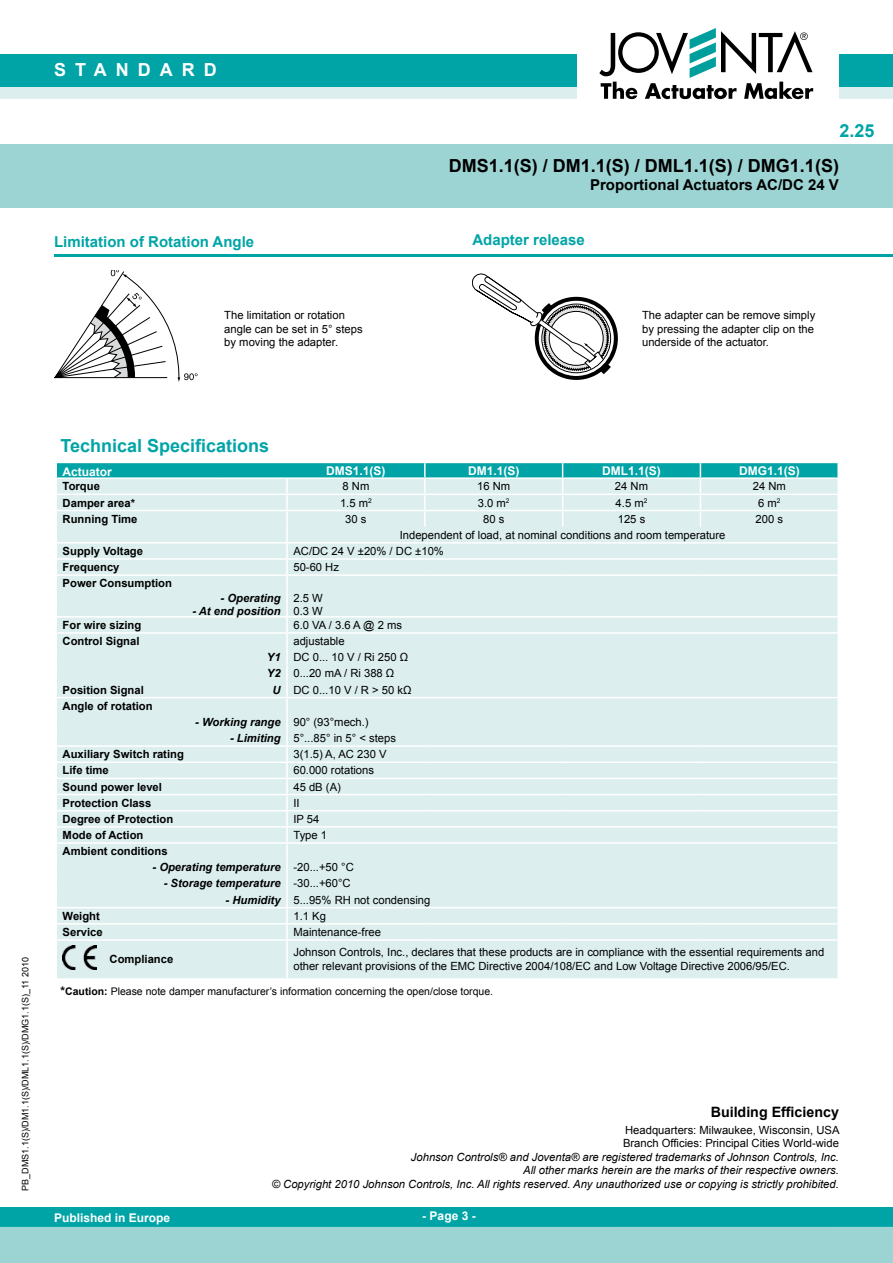
<style>
.page{position:relative;width:893px;height:1263px;background:#fff}
.page>*{position:absolute;margin:0;border:0;box-sizing:border-box;transform-origin:0 0}
.t1{font:700 18px "Arial";color:#000}
.t2{font:700 18px "Arial";color:#00a4a7}
.t3{font:700 18px "Arial";letter-spacing:.5em;color:#fff}
.t4{font:700 15px "Arial";color:#00a4a7}
.t5{font:700 15px "Arial";color:#000}
.t6{font:700 14.25px "Arial";color:#000}
.t7{font:700 12px "Arial";color:#fff}
.t8{font:11.25px/13.5px "Arial";color:#000}
.t9{font:700 11.25px "Arial";color:#000}
.t10{font:italic 11.25px/13.5px "Arial";color:#000;text-align:right}
.t11{font:italic 700 11.25px "Arial";color:#000}
.t12{font:10.5px "Arial";color:#000}
.t13{font:9px "Arial";color:#000}
.s1{font-weight:400;font-style:normal}
.s2{font-weight:700;font-style:italic}
.s3{font-weight:700;font-size:12px}
.s4{font-weight:700}
</style>
<div class="page">
<div style="left:839px;top:86px;width:54px;height:13px;background:#dceeee"></div>
<div style="left:0;top:1208px;width:893px;height:19px;background:#00a4a7"></div>
<div style="left:0;top:1227px;width:893px;height:36px;background:#9cd3d3"></div>
<div style="left:839px;top:54px;width:54px;height:32px;background:#00a4a7"></div>
<svg style="left:0;top:86px;width:577px;height:13px;background:#cbe8e8"></svg>
<div style="left:0;top:54px;width:577px;height:32px;background:#00a4a7"></div>
<div style="left:0;top:145px;width:893px;height:63px;background:#9cd3d3"></div>
<svg style="left:599px;top:28px;width:214px;height:71px"></svg>
<hr style="left:55px;top:255px;width:838px;height:2px;background:#00a4a7">
<svg style="left:472px;top:273px;width:146px;height:107px"></svg>
<svg style="left:55px;top:270px;width:143px;height:112px"></svg>
<div style="left:57px;top:941px;width:780px;height:37px;background:#dceeee"></div>
<hr style="left:286px;top:941px;width:2px;height:37px;background:#fff">
<svg style="left:56px;top:462px;width:783px;height:477px;background:#d7ecec"></svg>
<hr style="left:56px;top:510px;width:164px;height:1px;background:#fff">
<hr style="left:220px;top:510px;width:67px;height:1px;background:#fff">
<hr style="left:287px;top:907px;width:138px;height:1px;background:#fff">
<hr style="left:425px;top:907px;width:138px;height:1px;background:#fff">
<hr style="left:563px;top:907px;width:137px;height:1px;background:#fff">
<hr style="left:700px;top:907px;width:139px;height:1px;background:#fff">
<hr style="left:287px;top:923px;width:138px;height:1px;background:#fff">
<hr style="left:425px;top:923px;width:138px;height:1px;background:#fff">
<hr style="left:563px;top:923px;width:137px;height:1px;background:#fff">
<hr style="left:700px;top:923px;width:139px;height:1px;background:#fff">
<hr style="left:287px;top:510px;width:138px;height:1px;background:#fff">
<hr style="left:425px;top:510px;width:138px;height:1px;background:#fff">
<hr style="left:563px;top:510px;width:137px;height:1px;background:#fff">
<hr style="left:700px;top:510px;width:139px;height:1px;background:#fff">
<img style="left:62px;top:945px;width:34px;height:24px">
<h1 class="t3" style="left:54px;top:58px;width:164px">STANDARD</h1>
<h1 class="t2" style="left:839px;top:119px;width:37px">2.25</h1>
<h1 class="t1" style="left:449px;top:154px;width:392px">DMS1.1(S) / DM1.1(S) / DML1.1(S) / DMG1.1(S)</h1>
<h2 class="t5" style="left:590px;top:175px;width:250px">Proportional Actuators AC/DC 24 V</h2>
<h2 class="t4" style="left:54px;top:232px;width:202px">Limitation of Rotation Angle</h2>
<h2 class="t4" style="left:472px;top:230px;width:114px">Adapter release</h2>
<p class="t8" style="left:224px;top:309px;width:140px">The limitation or rotation angle can be set in 5° steps by moving the adapter.</p>
<p class="t8" style="left:642px;top:309px;width:175px;text-align:justify">The adapter can be remove simply by pressing the adapter clip on the underside of the actuator.</p>
<p class="t13" style="left:19px;top:1191px;width:235px;rotate:-90deg">PB_DMS1.1(S)/DM1.1(S)/DML1.1(S)/DMG1.1(S)_11 2010</p>
<h1 class="t2" style="left:61px;top:434px;width:210px">Technical Specifications</h1>
<p class="t7" style="left:63px;top:464px;width:51px">Actuator</p>
<p class="t7" style="left:326px;top:463px;width:61px">DMS1.1(S)</p>
<p class="t7" style="left:468px;top:463px;width:53px">DM1.1(S)</p>
<p class="t7" style="left:602px;top:463px;width:60px">DML1.1(S)</p>
<p class="t7" style="left:739px;top:463px;width:62px">DMG1.1(S)</p>
<p class="t9" style="left:63px;top:479px;width:39px">Torque</p>
<p class="t8" style="left:342px;top:480px;width:28px">8 Nm</p>
<p class="t8" style="left:477px;top:480px;width:35px">16 Nm</p>
<p class="t8" style="left:615px;top:480px;width:35px">24 Nm</p>
<p class="t8" style="left:753px;top:480px;width:35px">24 Nm</p>
<p class="t9" style="left:63px;top:495px;width:74px">Damper area*</p>
<p class="t8" style="left:340px;top:496px;width:33px">1.5 m<sup>2</sup></p>
<p class="t8" style="left:478px;top:496px;width:33px">3.0 m<sup>2</sup></p>
<p class="t8" style="left:616px;top:496px;width:33px">4.5 m<sup>2</sup></p>
<p class="t8" style="left:758px;top:496px;width:24px">6 m<sup>2</sup></p>
<p class="t9" style="left:63px;top:511px;width:76px">Running Time</p>
<p class="t8" style="left:345px;top:512px;width:23px">30 s</p>
<p class="t8" style="left:483px;top:512px;width:23px">80 s</p>
<p class="t8" style="left:618px;top:512px;width:29px">125 s</p>
<p class="t8" style="left:756px;top:512px;width:29px">200 s</p>
<p class="t8" style="left:400px;top:528px;width:327px">Independent of load, at nominal conditions and room temperature</p>
<p class="t9" style="left:63px;top:544px;width:82px">Supply Voltage</p>
<p class="t8" style="left:293px;top:544px;width:152px">AC/DC 24 V ±20% / DC ±10%</p>
<p class="t9" style="left:63px;top:560px;width:58px">Frequency</p>
<p class="t8" style="left:293px;top:560px;width:47px">50-60 Hz</p>
<p class="t9" style="left:63px;top:576px;width:111px">Power Consumption</p>
<p class="t11" style="left:221px;top:590px;width:104px">- Operating <span class="s1">2.5 W</span></p>
<p class="t11" style="left:192px;top:603px;width:132px">- At end position <span class="s1">0.3 W</span></p>
<p class="t9" style="left:63px;top:618px;width:80px">For wire sizing</p>
<p class="t8" style="left:293px;top:618px;width:110px">6.0 VA / 3.6 A @ 2 ms</p>
<p class="t9" style="left:63px;top:634px;width:78px">Control Signal</p>
<p class="t8" style="left:267px;top:633px;width:143px;line-height:16.2px;text-indent:27px">adjustable<br><span class="s2">Y1</span> DC 0... 10 V / Ri 250 Ω<br><span class="s2">Y2</span> 0...20 mA / Ri 388 Ω</p>
<p class="t9" style="left:63px;top:682px;width:83px">Position Signal</p>
<p class="t8" style="left:273px;top:683px;width:141px"><span class="s2">U</span> DC 0...10 V / R &gt; 50 kΩ</p>
<p class="t9" style="left:63px;top:698px;width:92px">Angle of rotation</p>
<p class="t11" style="left:195px;top:715px;width:175px">- Working range <span class="s1">90° (93°mech.)</span></p>
<p class="t8" style="left:230px;top:731px;width:167px"><span class="s2">- Limiting</span> 5°...85° in 5° &lt; steps</p>
<p class="t9" style="left:63px;top:747px;width:123px">Auxiliary Switch rating</p>
<p class="t8" style="left:293px;top:748px;width:95px">3(1.5) A, AC 230 V</p>
<p class="t9" style="left:63px;top:763px;width:48px">Life time</p>
<p class="t8" style="left:293px;top:764px;width:82px">60.000 rotations</p>
<p class="t9" style="left:63px;top:779px;width:101px">Sound power level</p>
<p class="t8" style="left:293px;top:780px;width:49px">45 dB (A)</p>
<p class="t9" style="left:63px;top:795px;width:90px">Protection Class</p>
<p class="t8" style="left:293px;top:796px;width:8px">II</p>
<p class="t9" style="left:63px;top:811px;width:112px">Degree of Protection</p>
<p class="t8" style="left:293px;top:812px;width:28px">IP 54</p>
<p class="t9" style="left:63px;top:828px;width:82px">Mode of Action</p>
<p class="t8" style="left:293px;top:828px;width:35px">Type 1</p>
<p class="t9" style="left:63px;top:844px;width:107px">Ambient conditions</p>
<p class="t11" style="left:152px;top:860px;width:203px">- Operating temperature <span class="s1">-20...+50 °C</span></p>
<p class="t11" style="left:164px;top:876px;width:188px">- Storage temperature <span class="s1">-30...+60°C</span></p>
<p class="t8" style="left:226px;top:893px;width:206px"><span class="s2">- Humidity</span> 5...95% RH not condensing</p>
<p class="t9" style="left:63px;top:908px;width:39px">Weight</p>
<p class="t8" style="left:293px;top:909px;width:34px">1.1 Kg</p>
<p class="t9" style="left:63px;top:924px;width:42px">Service</p>
<p class="t8" style="left:293px;top:925px;width:89px">Maintenance-free</p>
<p class="t9" style="left:110px;top:952px;width:65px">Compliance</p>
<p class="t8" style="left:293px;top:946px;width:532px">Johnson Controls, Inc., declares that these products are in compliance with the essential requirements and other relevant provisions of the EMC Directive 2004/108/EC and Low Voltage Directive 2006/95/EC.</p>
<p class="t12" style="left:61px;top:985px;width:434px"><span class="s3">*</span><span class="s4">Caution:</span> Please note damper manufacturer’s information concerning the open/close torque.</p>
<p class="t7" style="left:54px;top:1209px;width:118px">Published in Europe</p>
<p class="t6" style="left:711px;top:1103px;width:130px">Building Efficiency</p>
<p class="t8" style="left:623px;top:1123px;width:218px">Headquarters: Milwaukee, Wisconsin, USA<br>Branch Officies: Principal Cities World-wide</p>
<p class="t10" style="left:272px;top:1150px;width:569px">Johnson Controls® and Joventa® are registered trademarks of Johnson Controls, Inc.<br>All other marks herein are the marks of their respective owners.<br>© Copyright 2010 Johnson Controls, Inc. All rights reserved. Any unauthorized use or copying is strictly prohibited.</p>
<p class="t7" style="left:422px;top:1208px;width:55px">- Page 3 -</p>
</div>
